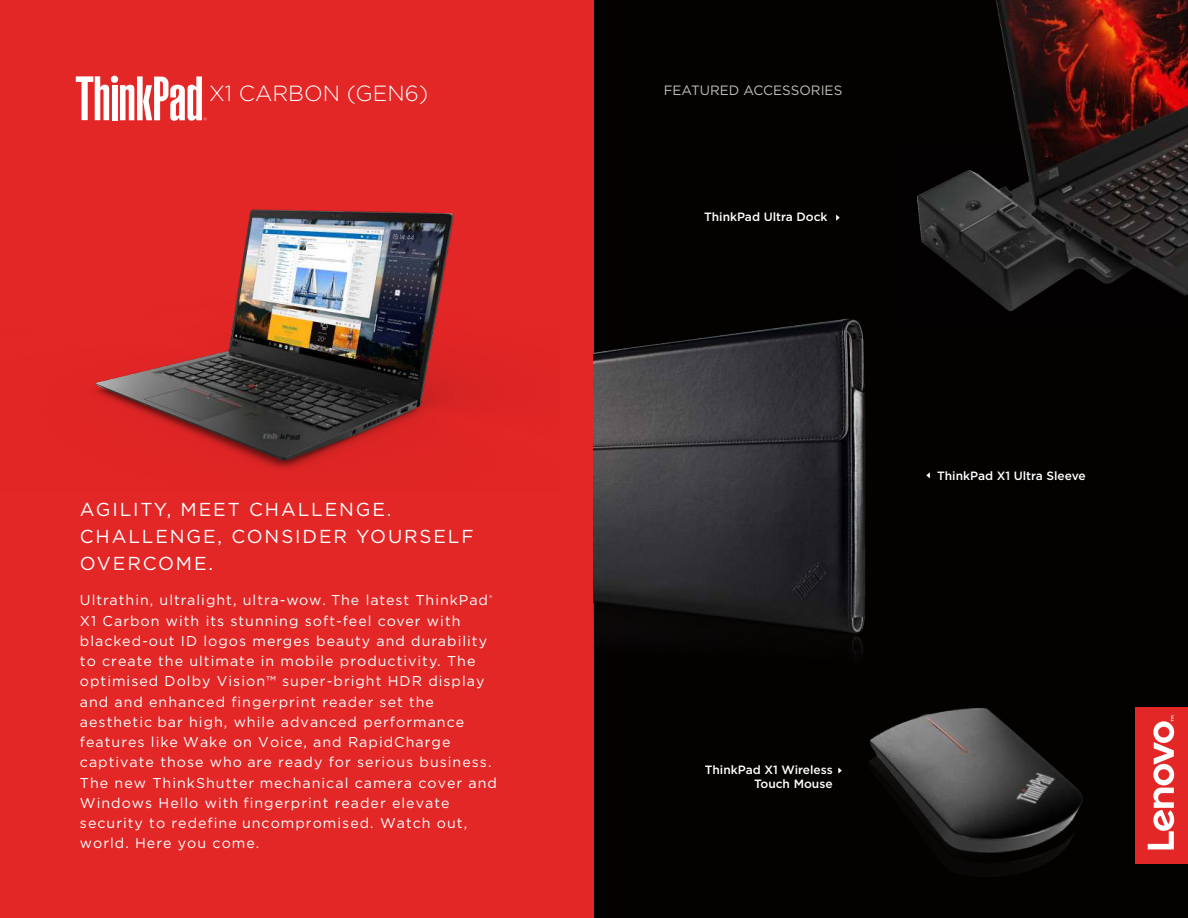
<style>
.page{position:relative;width:1188px;height:918px;background:#fff}
.page>*{position:absolute;margin:0;border:0;box-sizing:border-box;transform-origin:0 0}
.t1{font:300 21.9px "Gotham";color:#fff}
.t2{font:18.75px/27px "Gotham";letter-spacing:.1em;color:#fff}
.t3{font:14.25px/20.2px "Gotham";letter-spacing:.07em;color:#fff}
.t4{font:13.5px "Gotham";color:#c5bfb7}
.t5{font:500 12px/14.2px "Gotham";color:#fff;text-align:right}
</style>
<div class="page">
<div style="left:592px;top:0;width:596px;height:918px;background:#040201"></div>
<svg style="left:836px;top:215px;width:4px;height:6px"></svg>
<svg style="left:926px;top:472px;width:4px;height:6px"></svg>
<div style="left:0;top:0;width:594px;height:918px;background:#e32626"></div>
<div style="left:1136px;top:707px;width:52px;height:157px;background:#e32626"></div>
<svg style="left:1148px;top:716px;width:26px;height:133px"></svg>
<div style="left:111px;top:76px;width:7px;height:7px;background:#fff;border-radius:50%"></div>
<svg style="left:76px;top:76px;width:33px;height:44px"></svg>
<div style="left:112px;top:85px;width:5px;height:35px;background:#fff"></div>
<svg style="left:120px;top:76px;width:86px;height:45px"></svg>
<img style="left:838px;top:708px;width:245px;height:155px">
<img style="left:594px;top:318px;width:271px;height:335px">
<img style="left:94px;top:209px;width:377px;height:261px">
<img style="left:917px;top:174px;width:43px;height:98px">
<img style="left:960px;top:0;width:228px;height:311px">
<h1 class="t1" style="left:209px;top:83px;width:221px">X1 CARBON (GEN6)</h1>
<p class="t4" style="left:664px;top:84px;width:180px">FEATURED ACCESSORIES</p>
<p class="t5" style="left:704px;top:211px;width:125px">ThinkPad Ultra Dock</p>
<h2 class="t2" style="left:80px;top:497px;width:395px">AGILITY, MEET CHALLENGE.<br>CHALLENGE, CONSIDER YOURSELF<br>OVERCOME.</h2>
<p class="t3" style="left:80px;top:591px;width:419px">Ultrathin, ultralight, ultra-wow. The latest ThinkPad<sup>® </sup>X1 Carbon with its stunning soft-feel cover with blacked-out ID logos merges beauty and durability to create the ultimate in mobile productivity. The optimised Dolby Vision™ super-bright HDR display and and enhanced fingerprint reader set the aesthetic bar high, while advanced performance features like Wake on Voice, and RapidCharge captivate those who are ready for serious business.<br>The new ThinkShutter mechanical camera cover and Windows Hello with fingerprint reader elevate security to redefine uncompromised. Watch out, world. Here you come.</p>
<p class="t5" style="left:937px;top:469px;width:150px">ThinkPad X1 Ultra Sleeve</p>
<p class="t5" style="left:705px;top:764px;width:129px">ThinkPad X1 Wireless<br>Touch Mouse</p>
</div>
